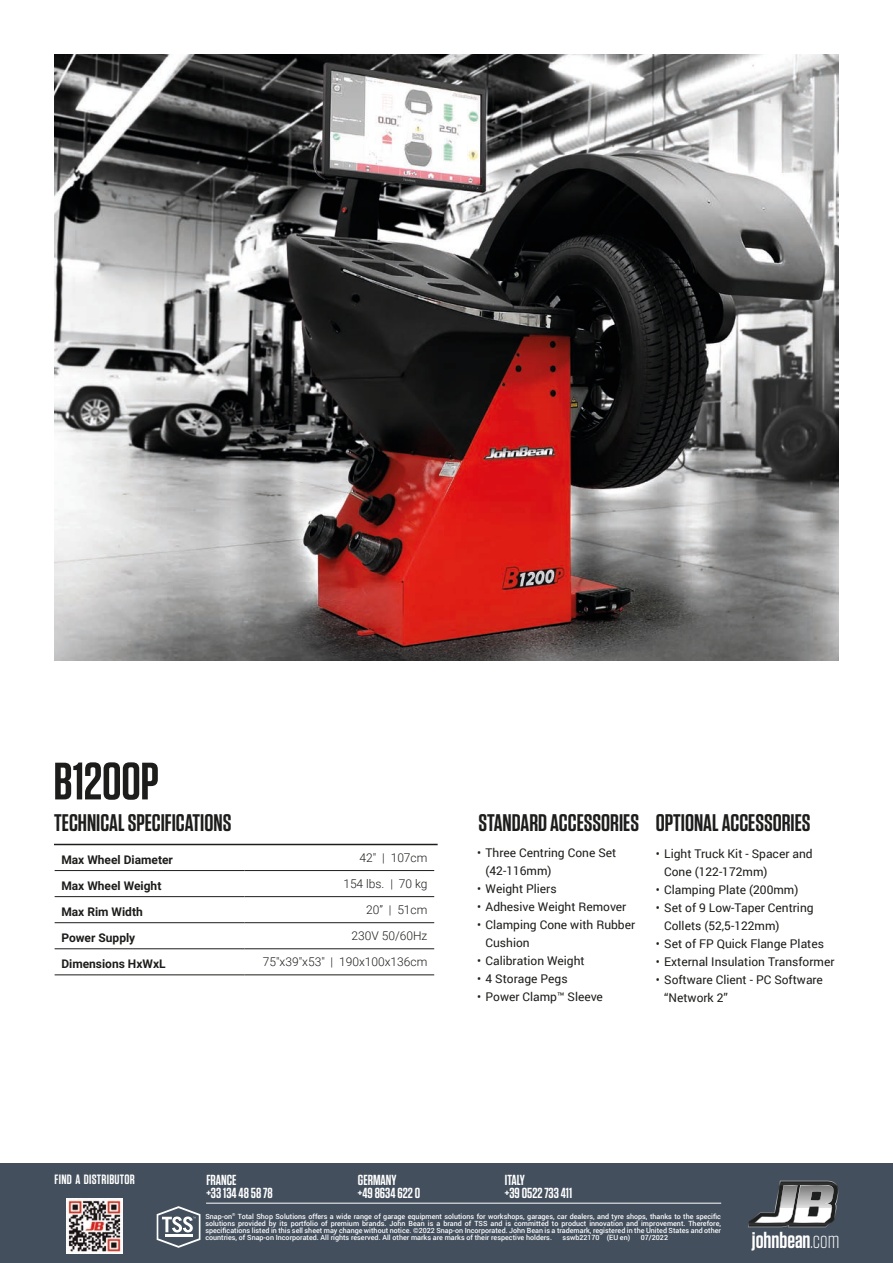
<style>
.page{position:relative;width:893px;height:1263px;background:#fff}
.page>*{position:absolute;margin:0;border:0;box-sizing:border-box;transform-origin:0 0}
.t1{font:600 52.5px "Tungsten";letter-spacing:-.005em;color:#1d1d1b}
.t2{font:600 24px "Tungsten";color:#1d1d1b}
.t3{font:600 22.8px "Tungsten";color:#fff}
.t4{font:600 14.55px "Tungsten";color:#fff}
.t5{font:600 13.5px "Tungsten";letter-spacing:.02em;color:#fff}
.t6{font:12px/18px "Roboto";color:#1d1d1b}
.t7{font:700 12px "Roboto";color:#1d1d1b}
.t8{font:300 12px "Roboto";color:#1d1d1b}
.t9{font:500 7.2px/7.2px "Roboto";color:#fff;text-align:justify}
.s1{font-weight:300}
</style>
<div class="page">
<img style="left:54px;top:54px;width:785px;height:606px">
<hr style="left:55px;top:870px;width:189px;height:1px;background:#1d1d1b">
<hr style="left:244px;top:870px;width:190px;height:1px;background:#1d1d1b">
<hr style="left:55px;top:896px;width:189px;height:1px;background:#1d1d1b">
<hr style="left:244px;top:896px;width:190px;height:1px;background:#1d1d1b">
<hr style="left:55px;top:922px;width:189px;height:1px;background:#1d1d1b">
<hr style="left:244px;top:922px;width:190px;height:1px;background:#1d1d1b">
<hr style="left:55px;top:948px;width:189px;height:1px;background:#1d1d1b">
<hr style="left:244px;top:948px;width:190px;height:1px;background:#1d1d1b">
<hr style="left:55px;top:974px;width:189px;height:1px;background:#1d1d1b">
<hr style="left:244px;top:974px;width:190px;height:1px;background:#1d1d1b">
<hr style="left:54px;top:844px;width:384px;height:1px;background:#1d1d1b">
<div style="left:0;top:1164px;width:893px;height:99px;background:#434f5d"></div>
<svg style="left:748px;top:1181px;width:91px;height:46px"></svg>
<img style="left:67px;top:1198px;width:55px;height:56px">
<svg style="left:157px;top:1206px;width:43px;height:42px"></svg>
<hr style="left:165px;top:1234px;width:28px;height:3px;background:#fff">
<hr style="left:206px;top:1203px;width:515px;height:1px;background:#fff">
<p class="t1" style="left:53px;top:753px;width:107px">B1200P</p>
<p class="t2" style="left:54px;top:810px;width:179px">TECHNICAL SPECIFICATIONS</p>
<p class="t2" style="left:478px;top:810px;width:162px">STANDARD ACCESSORIES</p>
<p class="t2" style="left:656px;top:810px;width:156px">OPTIONAL ACCESSORIES</p>
<p class="t7" style="left:61px;top:851px;width:113px">Max Wheel Diameter</p>
<p class="t8" style="left:360px;top:849px;width:69px">42" | 107cm</p>
<p class="t7" style="left:61px;top:877px;width:102px">Max Wheel Weight</p>
<p class="t8" style="left:343px;top:875px;width:86px">154 lbs. | 70 kg</p>
<p class="t7" style="left:61px;top:903px;width:83px">Max Rim Width</p>
<p class="t8" style="left:366px;top:901px;width:63px">20” | 51cm</p>
<p class="t7" style="left:61px;top:929px;width:75px">Power Supply</p>
<p class="t8" style="left:351px;top:927px;width:77px">230V 50/60Hz</p>
<p class="t7" style="left:61px;top:955px;width:106px">Dimensions HxWxL</p>
<p class="t8" style="left:263px;top:954px;width:166px">75"x39"x53" | 190x100x136cm</p>
<p class="t6" style="left:486px;top:843px;width:132px;text-indent:-9px">• Three Centring Cone Set (42-116mm)</p>
<p class="t6" style="left:477px;top:879px;width:81px">• Weight Pliers</p>
<p class="t6" style="left:477px;top:897px;width:151px">• Adhesive Weight Remover</p>
<p class="t6" style="left:486px;top:915px;width:151px;text-indent:-9px">• Clamping Cone with Rubber<br>Cushion</p>
<p class="t6" style="left:477px;top:951px;width:109px">• Calibration Weight</p>
<p class="t6" style="left:477px;top:969px;width:92px">• 4 Storage Pegs</p>
<p class="t6" style="left:477px;top:987px;width:127px">• Power Clamp™ Sleeve</p>
<p class="t6" style="left:664px;top:844px;width:150px;text-indent:-9px">• Light Truck Kit - Spacer and<br>Cone (122-172mm)</p>
<p class="t6" style="left:656px;top:880px;width:144px">• Clamping Plate (200mm)</p>
<p class="t6" style="left:664px;top:898px;width:151px;text-indent:-9px">• Set of 9 Low-Taper Centring<br>Collets (52,5-122mm)</p>
<p class="t6" style="left:656px;top:934px;width:170px">• Set of FP Quick Flange Plates</p>
<p class="t6" style="left:656px;top:952px;width:180px">• External Insulation Transformer</p>
<p class="t6" style="left:664px;top:970px;width:160px;text-indent:-9px">• Software Client - PC Software “Network 2”</p>
<p class="t5" style="left:55px;top:1172px;width:82px">FIND A DISTRIBUTOR</p>
<p class="t4" style="left:206px;top:1172px;width:32px">FRANCE</p>
<p class="t4" style="left:206px;top:1185px;width:68px">+33 134 48 58 78</p>
<p class="t4" style="left:358px;top:1172px;width:40px">GERMANY</p>
<p class="t4" style="left:358px;top:1185px;width:64px">+49 8634 622 0</p>
<p class="t4" style="left:505px;top:1172px;width:22px">ITALY</p>
<p class="t4" style="left:505px;top:1185px;width:69px">+39 0522 733 411</p>
<p class="t9" style="left:205px;top:1212px;width:517px">Snap-on<sup>®</sup> Total Shop Solutions offers a wide range of garage equipment solutions for workshops, garages, car dealers, and tyre shops, thanks to the specific solutions provided by its portfolio of premium brands. John Bean is a brand of TSS and is committed to product innovation and improvement. Therefore, specifications listed in this sell sheet may change without notice. ©2022 Snap-on Incorporated. John Bean is a trademark, registered in the United States and other countries, of Snap-on Incorporated. All rights reserved. All other marks are marks of their respective holders.</p>
<p class="t9" style="left:563px;top:1233px;width:69px">sswb22170 (EU en)</p>
<p class="t9" style="left:641px;top:1233px;width:29px">07/2022</p>
<p class="t3" style="left:752px;top:1228px;width:89px">johnbean<span class="s1">.com</span></p>
</div>
